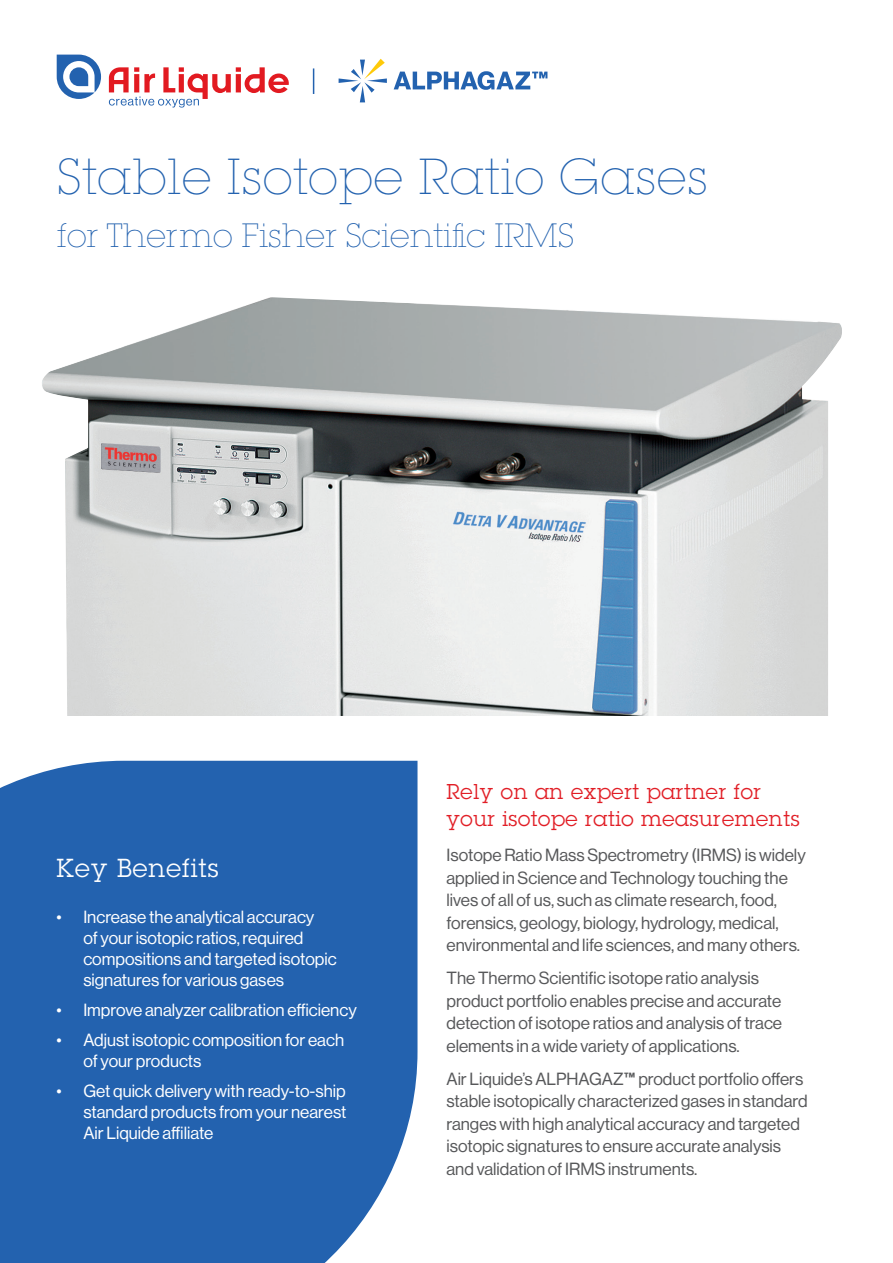
<style>
.page{position:relative;width:893px;height:1263px;background:#fff}
.page>*{position:absolute;margin:0;border:0;box-sizing:border-box;transform-origin:0 0}
.t1{font:200 49.5px "Lubalin Graph Std";letter-spacing:.02em;color:#2362af}
.t2{font:200 33px "Lubalin Graph Std";color:#2362af}
.t3{font:25.5px "Lubalin Graph Std";letter-spacing:.04em;color:#fff}
.t4{font:21px/27px "Lubalin Graph Std";letter-spacing:.03em;color:#e11e26}
.t5{font:17.25px/22.5px "N Haas Grotesk DS Std 55 Rg";color:#57585a}
.t6{font:17.25px/21px "N Haas Grotesk DS Std 55 Rg";color:#fff}
.s1{font-family:"N Haas Grotesk DS Std 65 Md"}
</style>
<div class="page">
<svg style="left:57px;top:55px;width:44px;height:44px"></svg>
<svg style="left:109px;top:67px;width:180px;height:41px"></svg>
<svg style="left:394px;top:71px;width:153px;height:19px"></svg>
<svg style="left:339px;top:59px;width:48px;height:43px"></svg>
<svg style="left:313px;top:68px;width:1px;height:26px"></svg>
<img style="left:42px;top:297px;width:800px;height:419px">
<div style="left:0;top:761px;width:417px;height:502px;background:#2362af"></div>
<p class="t1" style="left:57px;top:149px;width:653px">Stable Isotope Ratio Gases</p>
<p class="t2" style="left:57px;top:217px;width:519px">for Thermo Fisher Scientific IRMS</p>
<p class="t3" style="left:56px;top:852px;width:164px">Key Benefits</p>
<p class="t6" style="left:83px;top:907px;width:255px;text-indent:-27px">• Increase the analytical accuracy<br>of your isotopic ratios, required compositions and targeted isotopic signatures for various gases</p>
<p class="t6" style="left:56px;top:1000px;width:302px">• Improve analyzer calibration efficiency</p>
<p class="t6" style="left:83px;top:1030px;width:262px;text-indent:-27px">• Adjust isotopic composition for each of your products</p>
<p class="t6" style="left:83px;top:1081px;width:265px;text-align:justify;text-indent:-27px">• Get quick delivery with ready-to-ship standard products from your nearest Air Liquide affiliate</p>
<p class="t4" style="left:446px;top:777px;width:355px">Rely on an expert partner for your isotope ratio measurements</p>
<p class="t5" style="left:446px;top:844px;width:361px">Isotope Ratio Mass Spectrometry (IRMS) is widely applied in Science and Technology touching the lives of all of us, such as climate research, food, forensics, geology, biology, hydrology, medical, environmental and life sciences, and many others.</p>
<p class="t5" style="left:446px;top:967px;width:314px">The Thermo Scientific isotope ratio analysis</p>
<p class="t5" style="left:446px;top:990px;width:336px">product portfolio enables precise and accurate</p>
<p class="t5" style="left:446px;top:1012px;width:337px">detection of isotope ratios and analysis of trace</p>
<p class="t5" style="left:446px;top:1035px;width:295px">elements in a wide variety of applications.</p>
<p class="t5" style="left:446px;top:1068px;width:358px">Air Liquide’s ALPHAGAZ<span class="s1">™</span> product portfolio offers</p>
<p class="t5" style="left:446px;top:1090px;width:363px">stable isotopically characterized gases in standard ranges with high analytical accuracy and targeted isotopic signatures to ensure accurate analysis and validation of IRMS instruments.</p>
</div>
